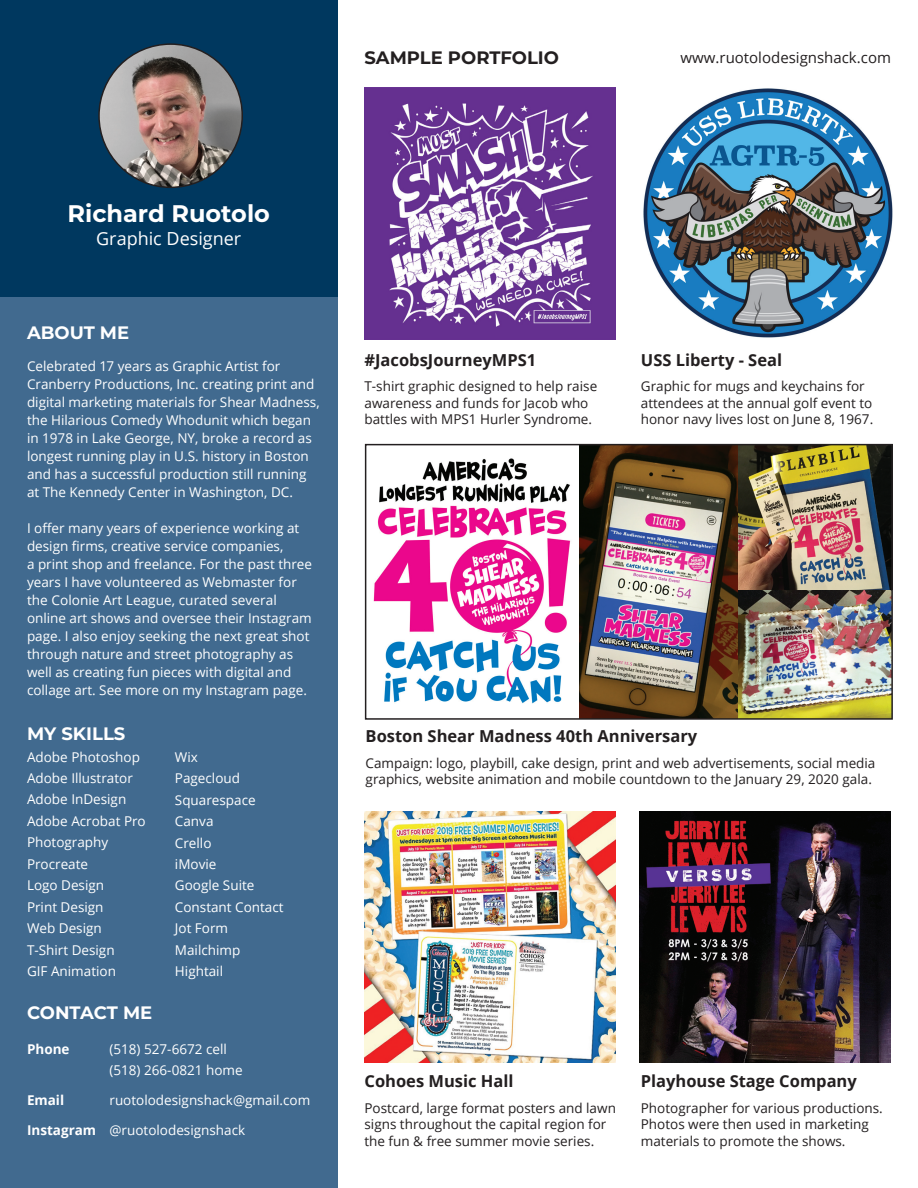
<style>
.page{position:relative;width:918px;height:1188px;background:#fff}
.page>*{position:absolute;margin:0;border:0;box-sizing:border-box;transform-origin:0 0}
.t1{font:700 24px "Montserrat";color:#fff}
.t2{font:700 18px "Montserrat";color:#fff}
.t3{font:18px "Open Sans";color:#fff}
.t4{font:700 18px "Montserrat";color:#231f20}
.t5{font:700 16.5px "Open Sans";color:#231f20}
.t6{font:15px "Open Sans";color:#231f20}
.t7{font:13.5px/21.5px "Open Sans";color:#fff}
.t8{font:13.5px/16.5px "Open Sans";color:#231f20}
.t9{font:700 13.5px "Open Sans";color:#fff}
.s1{font-weight:700}
</style>
<div class="page">
<div style="left:0;top:0;width:338px;height:297px;background:#00385f"></div>
<img style="left:99px;top:44px;width:143px;height:143px;border-radius:72px">
<div style="left:0;top:297px;width:338px;height:891px;background:#416a8f"></div>
<img style="left:364px;top:811px;width:252px;height:251px">
<img style="left:640px;top:811px;width:251px;height:251px">
<img style="left:364px;top:450px;width:207px;height:261px">
<img style="left:738px;top:589px;width:152px;height:128px">
<img style="left:738px;top:447px;width:152px;height:142px">
<img style="left:579px;top:447px;width:159px;height:270px">
<div style="left:365px;top:444px;width:528px;height:276px;border:2px solid #231f20"></div>
<img style="left:643px;top:88px;width:250px;height:250px">
<img style="left:364px;top:88px;width:251px;height:252px">
<h2 class="t4" style="left:364px;top:45px;width:196px">SAMPLE PORTFOLIO</h2>
<p class="t6" style="left:681px;top:48px;width:212px">www.ruotolodesignshack.com</p>
<h1 class="t1" style="left:68px;top:196px;width:204px">Richard Ruotolo</h1>
<h2 class="t3" style="left:96px;top:226px;width:147px">Graphic Designer</h2>
<h2 class="t2" style="left:27px;top:320px;width:104px">ABOUT ME</h2>
<p class="t7" style="left:27px;top:357px;width:294px;line-height:18px">Celebrated 17 years as Graphic Artist for Cranberry Productions, Inc. creating print and digital marketing materials for Shear Madness, the Hilarious Comedy Whodunit which began in 1978 in Lake George, NY, broke a record as longest running play in U.S. history in Boston and has a successful production still running at The Kennedy Center in Washington, DC.</p>
<p class="t7" style="left:27px;top:518px;width:287px;line-height:18px">I offer many years of experience working at design firms, creative service companies,<br>a print shop and freelance. For the past three years I have volunteered as Webmaster for the Colonie Art League, curated several online art shows and oversee their Instagram page. I also enjoy seeking the next great shot through nature and street photography as well as creating fun pieces with digital and collage art. See more on my Instagram page.</p>
<h2 class="t2" style="left:27px;top:721px;width:100px">MY SKILLS</h2>
<p class="t7" style="left:27px;top:746px;width:120px">Adobe Photoshop<br>Adobe Illustrator<br>Adobe InDesign<br>Adobe Acrobat Pro<br>Photography<br>Procreate<br>Logo Design<br>Print Design<br>Web Design<br>T-Shirt Design<br>GIF Animation</p>
<p class="t7" style="left:175px;top:746px;width:110px">Wix<br>Pagecloud<br>Squarespace<br>Canva<br>Crello<br>iMovie<br>Google Suite<br>Constant Contact<br>Jot Form<br>Mailchimp<br>Hightail</p>
<h2 class="t2" style="left:27px;top:1000px;width:127px">CONTACT ME</h2>
<p class="t9" style="left:27px;top:1039px;width:44px">Phone</p>
<p class="t7" style="left:109px;top:1038px;width:135px;line-height:21px">(518) 527-6672 cell (518) 266-0821 home</p>
<p class="t9" style="left:27px;top:1090px;width:39px">Email</p>
<p class="t7" style="left:109px;top:1089px;width:202px">ruotolodesignshack@gmail.com</p>
<p class="t7" style="left:27px;top:1119px;width:220px"><span class="s1">Instagram</span> @ruotolodesignshack</p>
<p class="t5" style="left:364px;top:348px;width:173px">#JacobsJourneyMPS1</p>
<p class="t8" style="left:364px;top:378px;width:234px">T-shirt graphic designed to help raise awareness and funds for Jacob who battles with MPS1 Hurler Syndrome.</p>
<p class="t5" style="left:641px;top:348px;width:143px">USS Liberty - Seal</p>
<p class="t8" style="left:641px;top:378px;width:234px">Graphic for mugs and keychains for attendees at the annual golf event to honor navy lives lost on June 8, 1967.</p>
<p class="t5" style="left:366px;top:725px;width:333px">Boston Shear Madness 40th Anniversary</p>
<p class="t8" style="left:366px;top:754px;width:511px">Campaign: logo, playbill, cake design, print and web advertisements, social media graphics, website animation and mobile countdown to the January 29, 2020 gala.</p>
<p class="t5" style="left:364px;top:1070px;width:151px">Cohoes Music Hall</p>
<p class="t8" style="left:364px;top:1099px;width:253px">Postcard, large format posters and lawn signs throughout the capital region for the fun &amp; free summer movie series.</p>
<p class="t5" style="left:641px;top:1070px;width:218px">Playhouse Stage Company</p>
<p class="t8" style="left:641px;top:1099px;width:243px">Photographer for various productions.<br>Photos were then used in marketing materials to promote the shows.</p>
</div>
